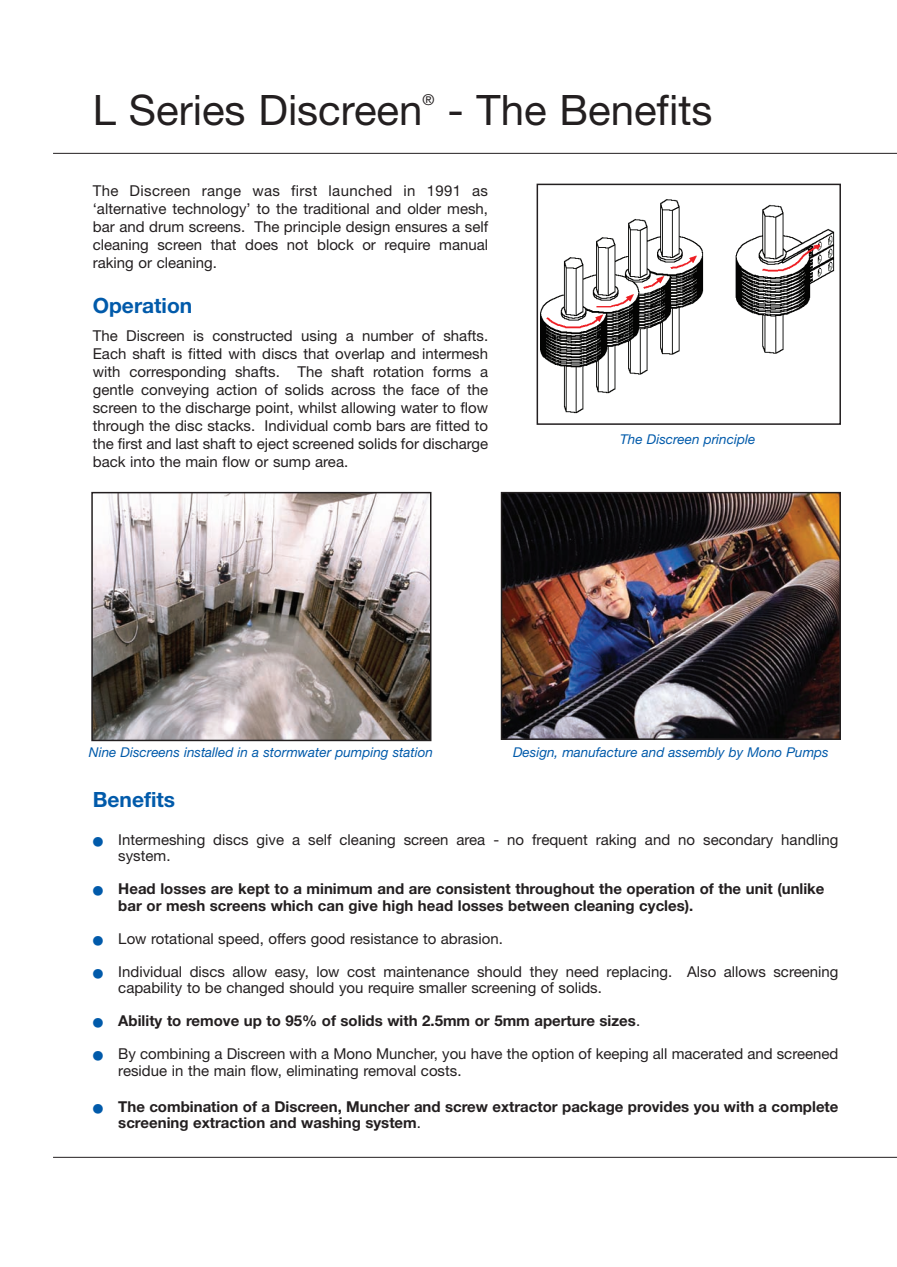
<style>
.page{position:relative;width:897px;height:1267px;background:#fff}
.page>*{position:absolute;margin:0;border:0;box-sizing:border-box;transform-origin:0 0}
.t1{font:42px "Helvetica Neue";color:#231f20}
.t2{font:700 21px "Helvetica Neue";color:#015aaa}
.t3{font:15px/18px "Helvetica Neue";color:#231f20}
.t4{font:700 15px/16.5px "Helvetica Neue";color:#231f20}
.t5{font:italic 13.5px "Helvetica Neue";color:#015aaa}
.s1{color:#015aaa}
.s2{font-weight:400}
</style>
<div class="page">
<img style="left:540px;top:200px;width:294px;height:213px">
<div style="left:537px;top:184px;width:304px;height:241px;border:2px solid #231f20"></div>
<img style="left:94px;top:495px;width:334px;height:243px">
<div style="left:91px;top:492px;width:340px;height:249px;border:2px solid #231f20"></div>
<img style="left:504px;top:495px;width:334px;height:242px">
<div style="left:501px;top:492px;width:340px;height:248px;border:2px solid #231f20"></div>
<hr style="left:53px;top:1157px;width:844px;height:1px;background:#231f20">
<hr style="left:53px;top:153px;width:844px;height:1px;background:#231f20">
<h1 class="t1" style="left:93px;top:95px;width:331px">L Series Discreen</h1>
<p class="t3" style="left:423px;top:92px;width:13px">®</p>
<h1 class="t1" style="left:447px;top:95px;width:267px">- The Benefits</h1>
<p class="t3" style="left:93px;top:183px;width:397px;text-align:justify">The Discreen range was first launched in 1991 as ‘alternative technology’ to the traditional and older mesh, bar and drum screens. The principle design ensures a self cleaning screen that does not block or require manual raking or cleaning.</p>
<h2 class="t2" style="left:93px;top:298px;width:101px">Operation</h2>
<p class="t3" style="left:93px;top:328px;width:397px;text-align:justify">The Discreen is constructed using a number of shafts.<br>Each shaft is fitted with discs that overlap and intermesh with corresponding shafts. The shaft rotation forms a gentle conveying action of solids across the face of the screen to the discharge point, whilst allowing water to flow through the disc stacks. Individual comb bars are fitted to the first and last shaft to eject screened solids for discharge back into the main flow or sump area.</p>
<p class="t5" style="left:620px;top:434px;width:137px">The Discreen principle</p>
<p class="t5" style="left:89px;top:747px;width:345px">Nine Discreens installed in a stormwater pumping station</p>
<p class="t5" style="left:513px;top:747px;width:317px">Design, manufacture and assembly by Mono Pumps</p>
<h2 class="t2" style="left:93px;top:792px;width:84px">Benefits</h2>
<p class="t3" style="left:118px;top:833px;width:722px;line-height:16.5px;text-indent:-26px"><span class="s1">●</span> Intermeshing discs give a self cleaning screen area - no frequent raking and no secondary handling system.</p>
<p class="t4" style="left:118px;top:882px;width:708px;text-indent:-26px"><span class="s1">●</span> Head losses are kept to a minimum and are consistent throughout the operation of the unit (unlike bar or mesh screens which can give high head losses between cleaning cycles).</p>
<p class="t3" style="left:93px;top:931px;width:412px"><span class="s1">●</span> Low rotational speed, offers good resistance to abrasion.</p>
<p class="t3" style="left:118px;top:965px;width:722px;line-height:16.5px;text-indent:-26px"><span class="s1">●</span> Individual discs allow easy, low cost maintenance should they need replacing. Also allows screening capability to be changed should you require smaller screening of solids.</p>
<p class="t4" style="left:93px;top:1014px;width:549px"><span class="s1">●</span> Ability to remove up to 95% of solids with 2.5mm or 5mm aperture sizes<span class="s2">.</span></p>
<p class="t3" style="left:118px;top:1047px;width:722px;line-height:16.5px;text-indent:-26px"><span class="s1">●</span> By combining a Discreen with a Mono Muncher, you have the option of keeping all macerated and screened residue in the main flow, eliminating removal costs.</p>
<p class="t4" style="left:118px;top:1100px;width:722px;text-indent:-26px"><span class="s1">●</span> The combination of a Discreen, Muncher and screw extractor package provides you with a complete screening extraction and washing system<span class="s2">.</span></p>
</div>
